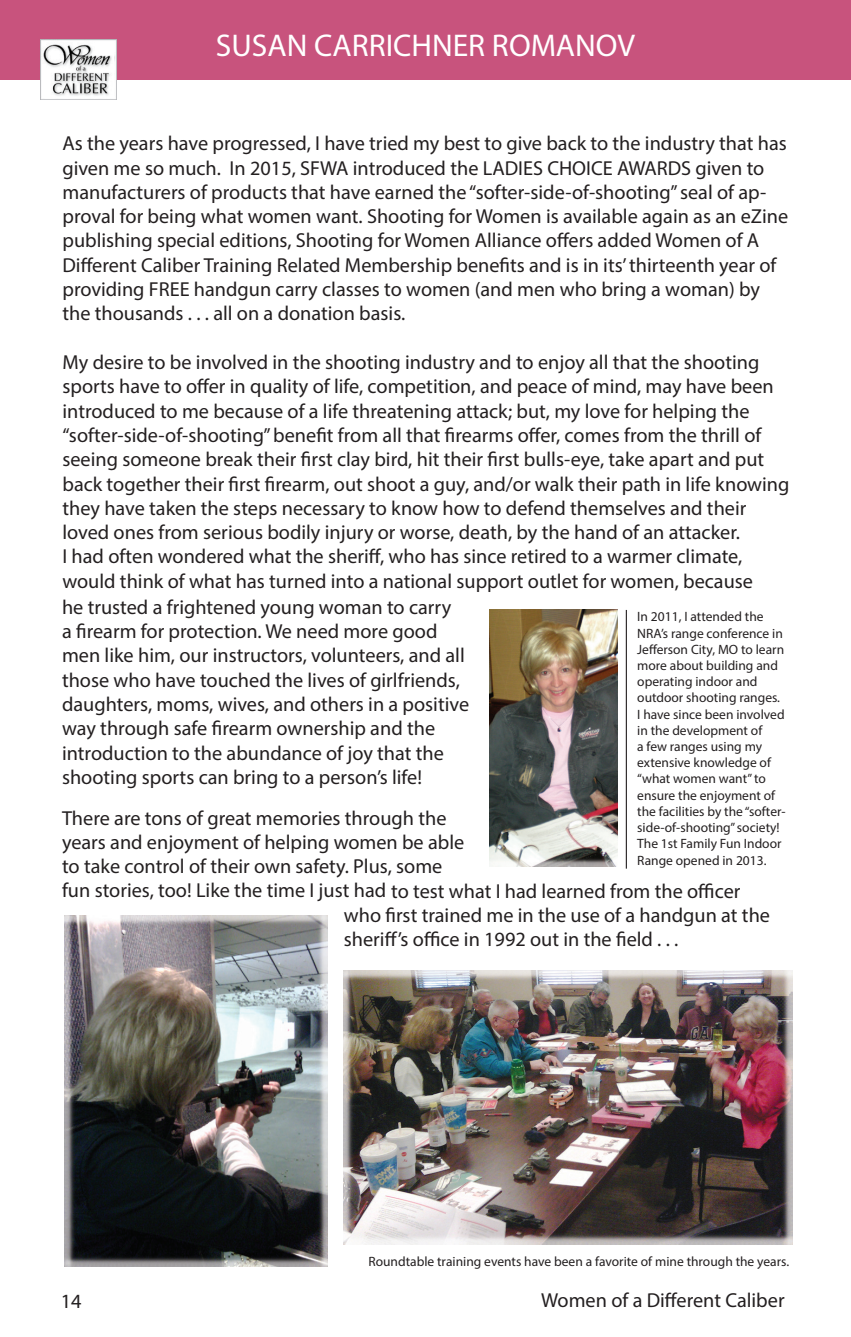
<style>
.page{position:relative;width:851px;height:1337px;background:#fff}
.page>*{position:absolute;margin:0;border:0;box-sizing:border-box;transform-origin:0 0}
.t1{font:31.5px "Myriad Pro";color:#fff}
.t2{font:20.25px/24.3px "Myriad Pro";color:#231f20}
.t3{font:13.5px/16.2px "Myriad Pro";color:#231f20}
</style>
<div class="page">
<div style="left:0;top:0;width:850px;height:80px;background:#c8537d"></div>
<img style="left:40px;top:40px;width:76px;height:59px">
<img style="left:43px;top:42px;width:70px;height:55px">
<img style="left:65px;top:915px;width:263px;height:351px">
<img style="left:490px;top:610px;width:127px;height:256px">
<img style="left:343px;top:970px;width:449px;height:275px">
<hr style="left:625px;top:610px;width:2px;height:258px;background:#231f20">
<h1 class="t1" style="left:216px;top:26px;width:420px">SUSAN CARRICHNER ROMANOV</h1>
<p class="t2" style="left:62px;top:131px;width:727px">As the years have progressed, I have tried my best to give back to the industry that has given me so much. In 2015, SFWA introduced the LADIES CHOICE AWARDS given to manufacturers of products that have earned the “softer-side-of-shooting” seal of ap&shy;proval for being what women want. Shooting for Women is available again as an eZine publishing special editions, Shooting for Women Alliance offers added Women of A Different Caliber Training Related Membership benefits and is in its’ thirteenth year of providing FREE handgun carry classes to women (and men who bring a woman) by the thousands . . . all on a donation basis.</p>
<p class="t2" style="left:62px;top:350px;width:728px">My desire to be involved in the shooting industry and to enjoy all that the shooting sports have to offer in quality of life, competition, and peace of mind, may have been introduced to me because of a life threatening attack; but, my love for helping the “softer-side-of-shooting” benefit from all that firearms offer, comes from the thrill of seeing someone break their first clay bird, hit their first bulls-eye, take apart and put back together their first firearm, out shoot a guy, and/or walk their path in life knowing they have taken the steps necessary to know how to defend themselves and their loved ones from serious bodily injury or worse, death, by the hand of an attacker.<br>I had often wondered what the sheriff, who has since retired to a warmer climate, would think of what has turned into a national support outlet for women, because</p>
<p class="t2" style="left:62px;top:594px;width:408px">he trusted a frightened young woman to carry<br>a firearm for protection. We need more good men like him, our instructors, volunteers, and all those who have touched the lives of girlfriends, daughters, moms, wives, and others in a positive way through safe firearm ownership and the introduction to the abundance of joy that the shooting sports can bring to a person’s life!</p>
<p class="t2" style="left:62px;top:805px;width:404px">There are tons of great memories through the years and enjoyment of helping women be able to take control of their own safety. Plus, some</p>
<p class="t3" style="left:637px;top:608px;width:150px">In 2011, I attended the<br>NRA’s range conference in<br>Jefferson City, MO to learn more about building and operating indoor and outdoor shooting ranges.<br>I have since been involved in the development of<br>a few ranges using my extensive knowledge of “what women want” to ensure the enjoyment of the facilities by the “softer&shy;side-of-shooting” society!<br>The 1st Family Fun Indoor<br>Range opened in 2013.</p>
<p class="t2" style="left:344px;top:878px;width:427px;text-indent:-282px">fun stories, too! Like the time I just had to test what I had learned from the officer who first trained me in the use of a handgun at the sheriff’s office in 1992 out in the field . . .</p>
<p class="t2" style="left:61px;top:1289px;width:22px">14</p>
<p class="t3" style="left:368px;top:1253px;width:422px">Roundtable training events have been a favorite of mine through the years.</p>
<p class="t2" style="left:541px;top:1287px;width:245px">Women of a Different Caliber</p>
</div>
